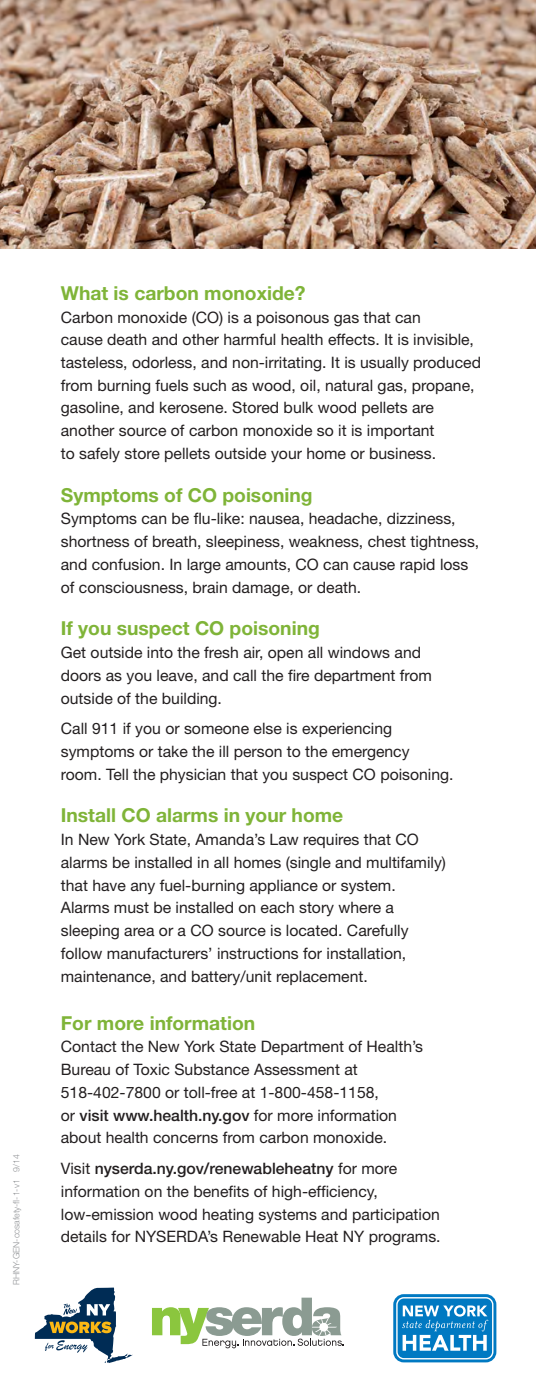
<style>
.page{position:relative;width:536px;height:1386px;background:#fff}
.page>*{position:absolute;margin:0;border:0;box-sizing:border-box;transform-origin:0 0}
.Paragraph_Style_1{font:700 19.25px "Helvetica Neue LT Std";color:#7fb438}
.Paragraph_Style_1-2{font:15.75px/22.8px "Helvetica Neue LT Std";color:#231f20}
.t1{font:300 8.75px "Helvetica Neue LT Std";color:#939598}
.s1{font-weight:500}
</style>
<div class="page">
<img style="left:0;top:0;width:536px;height:248px">
<div style="left:394px;top:1296px;width:100px;height:65px;background:#0079c2;border-radius:9px"></div>
<div style="left:392px;top:1293px;width:105px;height:71px;border:6px solid #fff;border-radius:9px"></div>
<div style="left:393px;top:1294px;width:103px;height:68px;border:3px solid #0079c2;border-radius:9px"></div>
<svg style="left:402px;top:1305px;width:86px;height:46px"></svg>
<svg style="left:152px;top:1298px;width:191px;height:50px"></svg>
<svg style="left:35px;top:1288px;width:98px;height:75px"></svg>
<p class="t1" style="left:11px;top:1285px;width:132px;rotate:-90deg">RHNY-GEN-cosafety-fl-1-v1 9/14</p>
<p class="Paragraph_Style_1" style="left:61px;top:281px;width:246px">What is carbon monoxide?</p>
<p class="Paragraph_Style_1-2" style="left:61px;top:305px;width:421px">Carbon monoxide (CO) is a poisonous gas that can<br>cause death and other harmful health effects. It is invisible, tasteless, odorless, and non‐irritating. It is usually produced from burning fuels such as wood, oil, natural gas, propane, gasoline, and kerosene. Stored bulk wood pellets are another source of carbon monoxide so it is important<br>to safely store pellets outside your home or business.</p>
<p class="Paragraph_Style_1" style="left:61px;top:483px;width:253px">Symptoms of CO poisoning</p>
<p class="Paragraph_Style_1-2" style="left:61px;top:507px;width:420px">Symptoms can be flu‐like: nausea, headache, dizziness, shortness of breath, sleepiness, weakness, chest tightness, and confusion. In large amounts, CO can cause rapid loss of consciousness, brain damage, or death.</p>
<p class="Paragraph_Style_1" style="left:61px;top:617px;width:260px">If you suspect CO poisoning</p>
<p class="Paragraph_Style_1-2" style="left:61px;top:641px;width:372px">Get outside into the fresh air, open all windows and doors as you leave, and call the fire department from outside of the building.</p>
<p class="Paragraph_Style_1-2" style="left:61px;top:717px;width:394px">Call 911 if you or someone else is experiencing symptoms or take the ill person to the emergency room. Tell the physician that you suspect CO poisoning.</p>
<p class="Paragraph_Style_1" style="left:61px;top:804px;width:284px">Install CO alarms in your home</p>
<p class="Paragraph_Style_1-2" style="left:61px;top:828px;width:386px">In New York State, Amanda’s Law requires that CO alarms be installed in all homes (single and multifamily) that have any fuel‐burning appliance or system.<br>Alarms must be installed on each story where a sleeping area or a CO source is located. Carefully follow manufacturers’ instructions for installation, maintenance, and battery/unit replacement.</p>
<p class="Paragraph_Style_1" style="left:61px;top:1011px;width:196px">For more information</p>
<p class="Paragraph_Style_1-2" style="left:61px;top:1035px;width:364px">Contact the New York State Department of Health’s Bureau of Toxic Substance Assessment at 518-402-7800 or toll-free at 1-800-458-1158,<br>or <span class="s1">visit www.health.ny.gov</span> for more information about health concerns from carbon monoxide.</p>
<p class="Paragraph_Style_1-2" style="left:61px;top:1157px;width:381px">Visit <span class="s1">nyserda.ny.gov/renewableheatny</span> for more information on the benefits of high-efficiency, low-emission wood heating systems and participation details for NYSERDA’s Renewable Heat NY programs.</p>
</div>
